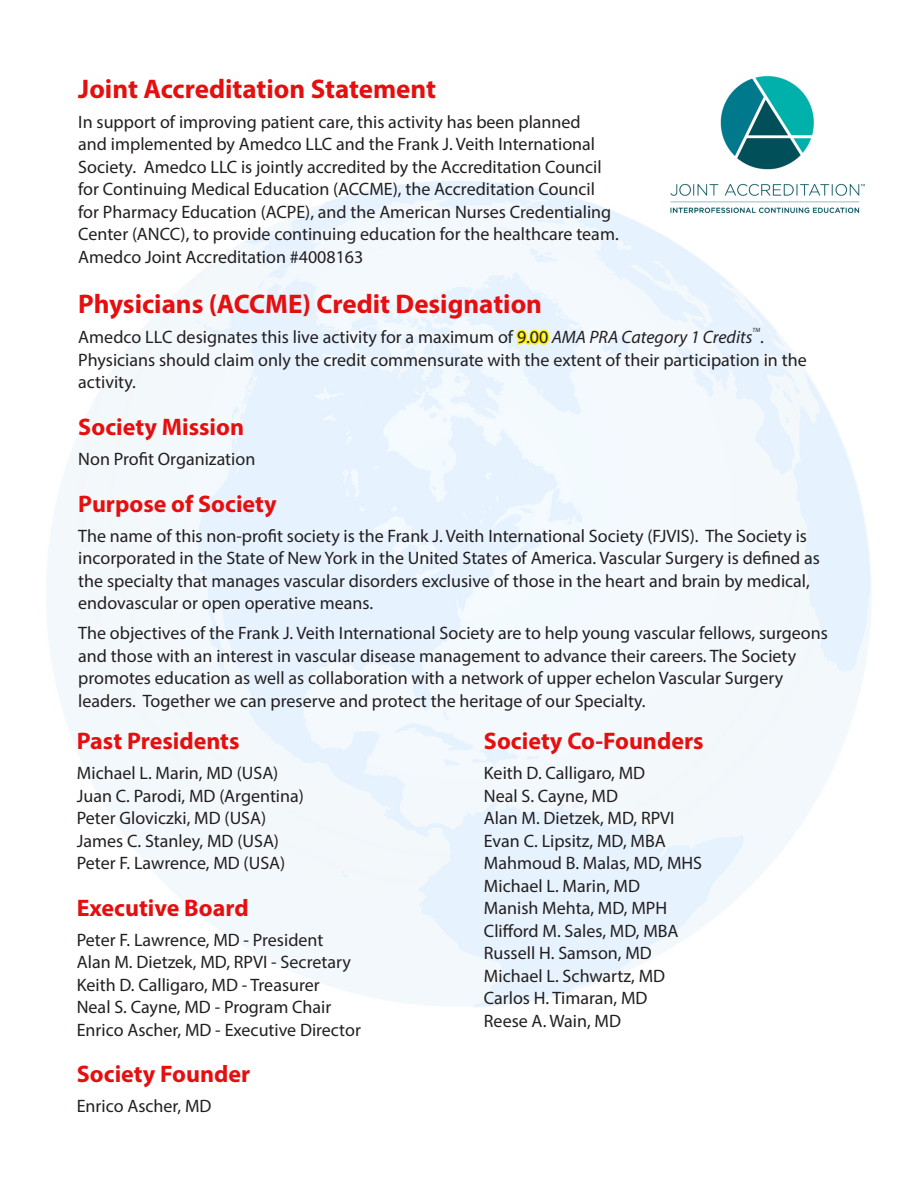
<style>
.page{position:relative;width:918px;height:1188px;background:#fff}
.page>*{position:absolute;margin:0;border:0;box-sizing:border-box;transform-origin:0 0}
.t1{font:700 27px "Myriad Pro";color:#e50f0f}
.t2{font:700 24px "Myriad Pro";color:#e50f0f}
.t3{font:18px/22.5px "Myriad Pro";color:#231f20}
.t4{font:italic 6.15px "Myriad Pro";color:#231f20}
.s1{color:#fff101}
.s2{font-style:italic}
</style>
<div class="page">
<img style="left:46px;top:181px;width:825px;height:826px">
<img style="left:651px;top:76px;width:220px;height:142px">
<h1 class="t1" style="left:78px;top:71px;width:359px">Joint Accreditation Statement</h1>
<p class="t3" style="left:78px;top:110px;width:542px">In support of improving patient care, this activity has been planned<br>and implemented by Amedco LLC and the Frank J. Veith International Society. Amedco LLC is jointly accredited by the Accreditation Council for Continuing Medical Education (ACCME), the Accreditation Council for Pharmacy Education (ACPE), and the American Nurses Credentialing Center (ANCC), to provide continuing education for the healthcare team.<br>Amedco Joint Accreditation #4008163</p>
<h1 class="t1" style="left:78px;top:286px;width:465px">Physicians (ACCME) Credit Designation</h1>
<p class="t3" style="left:78px;top:325px;width:687px">Amedco LLC designates this live activity for a maximum of <span class="s1">9.00</span> <span class="s2">AMA PRA Category 1 Credits</span> .</p>
<p class="t4" style="left:753px;top:326px;width:9px">TM</p>
<p class="t3" style="left:78px;top:348px;width:730px">Physicians should claim only the credit commensurate with the extent of their participation in the activity.</p>
<h2 class="t2" style="left:78px;top:411px;width:167px">Society Mission</h2>
<p class="t3" style="left:78px;top:447px;width:179px">Non Profit Organization</p>
<h2 class="t2" style="left:78px;top:488px;width:200px">Purpose of Society</h2>
<p class="t3" style="left:78px;top:524px;width:743px">The name of this non-profit society is the Frank J. Veith International Society (FJVIS). The Society is incorporated in the State of New York in the United States of America. Vascular Surgery is defined as the specialty that manages vascular disorders exclusive of those in the heart and brain by medical, endovascular or open operative means.</p>
<p class="t3" style="left:78px;top:622px;width:751px">The objectives of the Frank J. Veith International Society are to help young vascular fellows, surgeons and those with an interest in vascular disease management to advance their careers. The Society promotes education as well as collaboration with a network of upper echelon Vascular Surgery leaders. Together we can preserve and protect the heritage of our Specialty.</p>
<h2 class="t2" style="left:77px;top:725px;width:164px">Past Presidents</h2>
<p class="t3" style="left:77px;top:762px;width:229px">Michael L. Marin, MD (USA)<br>Juan C. Parodi, MD (Argentina)<br>Peter Gloviczki, MD (USA)<br>James C. Stanley, MD (USA)<br>Peter F. Lawrence, MD (USA)</p>
<h2 class="t2" style="left:77px;top:892px;width:173px">Executive Board</h2>
<p class="t3" style="left:77px;top:928px;width:286px">Peter F. Lawrence, MD - President Alan M. Dietzek, MD, RPVI - Secretary Keith D. Calligaro, MD - Treasurer<br>Neal S. Cayne, MD - Program Chair Enrico Ascher, MD - Executive Director</p>
<h2 class="t2" style="left:77px;top:1059px;width:175px">Society Founder</h2>
<p class="t3" style="left:77px;top:1095px;width:136px">Enrico Ascher, MD</p>
<h2 class="t2" style="left:484px;top:725px;width:221px">Society Co-Founders</h2>
<p class="t3" style="left:484px;top:762px;width:220px">Keith D. Calligaro, MD<br>Neal S. Cayne, MD<br>Alan M. Dietzek, MD, RPVI<br>Evan C. Lipsitz, MD, MBA<br>Mahmoud B. Malas, MD, MHS<br>Michael L. Marin, MD<br>Manish Mehta, MD, MPH<br>Clifford M. Sales, MD, MBA<br>Russell H. Samson, MD<br>Michael L. Schwartz, MD<br>Carlos H. Timaran, MD<br>Reese A. Wain, MD</p>
</div>
